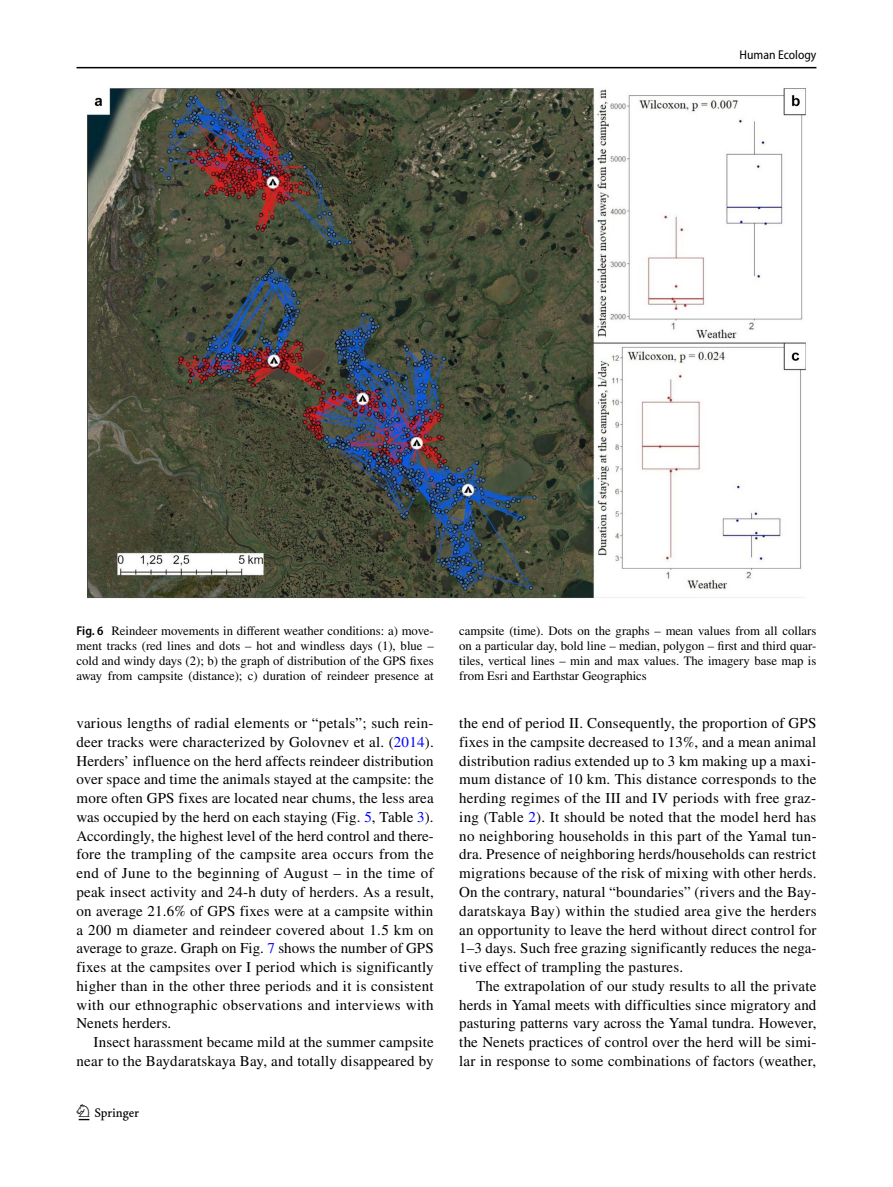
<style>
.page{position:relative;width:893px;height:1187px;background:#fff}
.page>*{position:absolute;margin:0;border:0;box-sizing:border-box;transform-origin:0 0}
.t1{font:22.5px "Springnew Regular 2";color:#000}
.t2{font:15px/18.8px "STIX";letter-spacing:.015em;color:#000;text-align:justify}
.t3{font:12.75px/15px "STIX";color:#000;text-align:justify}
.t4{font:semi-condensed 12.75px "Myriad Pro";color:#000}
.s1{font-family:"Myriad Pro";font-weight:600;font-stretch:semi-condensed}
.s2{color:#00f}
</style>
<div class="page">
<hr style="left:77px;top:67px;width:739px;height:1px;background:#000">
<img style="left:87px;top:88px;width:719px;height:511px">
<p class="t4" style="left:739px;top:48px;width:78px">Human Ecology</p>
<p class="t3" style="left:77px;top:624px;width:359px"><span class="s1">Fig. 6</span> Reindeer movements in different weather conditions: a) move&shy;ment tracks (red lines and dots – hot and windless days (1), blue – cold and windy days (2); b) the graph of distribution of the GPS fixes away from campsite (distance); c) duration of reindeer presence at</p>
<p class="t3" style="left:459px;top:624px;width:359px">campsite (time). Dots on the graphs – mean values from all collars on a particular day, bold line – median, polygon – first and third quar&shy;tiles, vertical lines – min and max values. The imagery base map is from Esri and Earthstar Geographics</p>
<p class="t2" style="left:77px;top:714px;width:359px">various lengths of radial elements or “petals”; such rein&shy;deer tracks were characterized by Golovnev et al. (<span class="s2">2014</span>).<br>Herders’ influence on the herd affects reindeer distribution over space and time the animals stayed at the campsite: the more often GPS fixes are located near chums, the less area was occupied by the herd on each staying (Fig. <span class="s2">5</span>, Table <span class="s2">3</span>).<br>Accordingly, the highest level of the herd control and there&shy;fore the trampling of the campsite area occurs from the end of June to the beginning of August – in the time of peak insect activity and 24-h duty of herders. As a result, on average 21.6% of GPS fixes were at a campsite within a 200 m diameter and reindeer covered about 1.5 km on average to graze. Graph on Fig. <span class="s2">7</span> shows the number of GPS fixes at the campsites over I period which is significantly higher than in the other three periods and it is consistent with our ethnographic observations and interviews with Nenets herders.</p>
<p class="t2" style="left:77px;top:1033px;width:359px;text-align:right">Insect harassment became mild at the summer campsite near to the Baydaratskaya Bay, and totally disappeared by</p>
<h1 class="t1" style="left:79px;top:1104px;width:62px">1 3</h1>
<p class="t2" style="left:459px;top:714px;width:359px">the end of period II. Consequently, the proportion of GPS fixes in the campsite decreased to 13%, and a mean animal distribution radius extended up to 3 km making up a maxi&shy;mum distance of 10 km. This distance corresponds to the herding regimes of the III and IV periods with free graz&shy;ing (Table <span class="s2">2</span>). It should be noted that the model herd has no neighboring households in this part of the Yamal tun&shy;dra. Presence of neighboring herds/households can restrict migrations because of the risk of mixing with other herds.<br>On the contrary, natural “boundaries” (rivers and the Bay&shy;daratskaya Bay) within the studied area give the herders an opportunity to leave the herd without direct control for 1–3 days. Such free grazing significantly reduces the nega&shy;tive effect of trampling the pastures.</p>
<p class="t2" style="left:459px;top:977px;width:359px;text-indent:17px">The extrapolation of our study results to all the private herds in Yamal meets with difficulties since migratory and pasturing patterns vary across the Yamal tundra. However, the Nenets practices of control over the herd will be simi&shy;lar in response to some combinations of factors (weather,</p>
</div>
